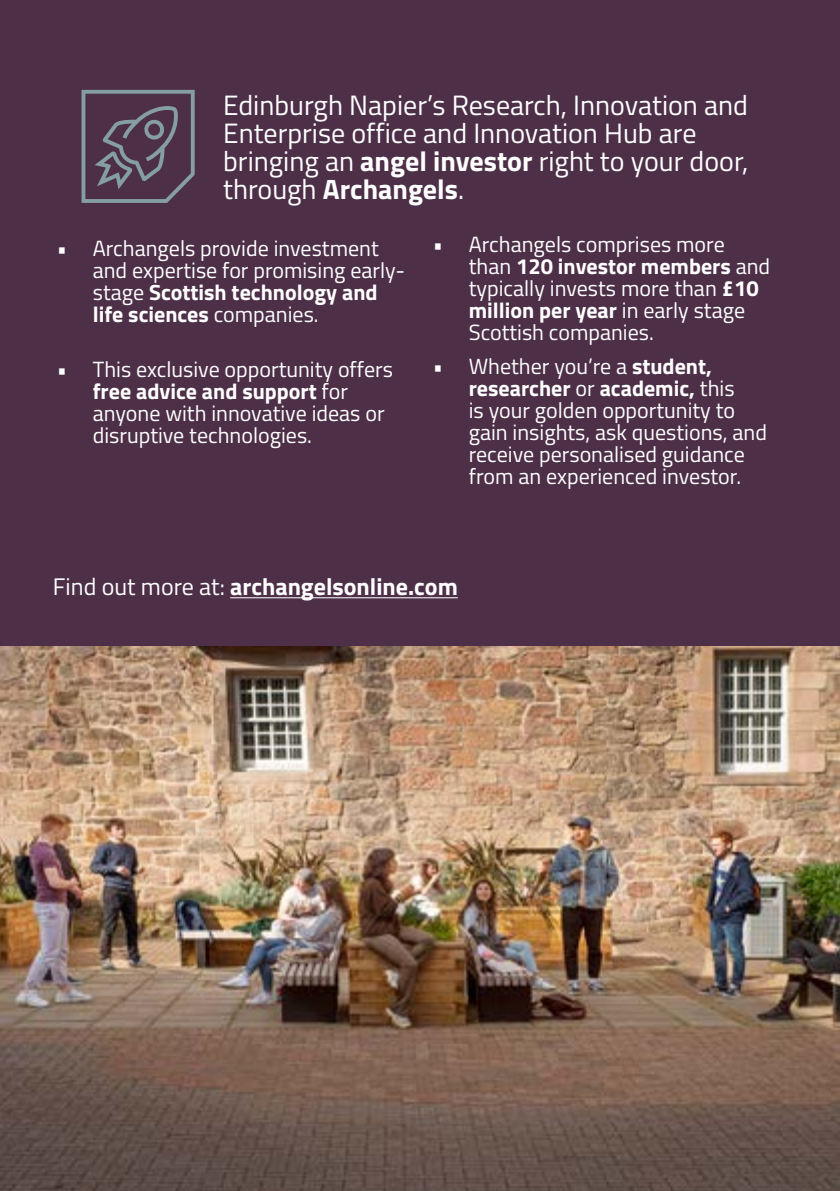
<style>
.page{position:relative;width:840px;height:1191px;background:#fff}
.page>*{position:absolute;margin:0;border:0;box-sizing:border-box;transform-origin:0 0}
.t1{font:28px/28px "Titillium";color:#fff}
.t2{font:700 24px "Titillium";color:#fff}
.t3{font:22px/22px "Titillium";color:#fff}
.s1{font-weight:700}
.s2{font-weight:400}
</style>
<div class="page">
<div style="left:0;top:0;width:839px;height:646px;background:#4d3048"></div>
<img style="left:0;top:646px;width:839px;height:545px">
<svg style="left:81px;top:90px;width:113px;height:113px"></svg>
<hr style="left:230px;top:597px;width:227px;height:1px;background:#fff">
<p class="t1" style="left:223px;top:90px;width:526px">Edinburgh Napier’s Research, Innovation and Enterprise office and Innovation Hub are bringing an <span class="s1">angel investor</span> right to your door, through <span class="s1">Archangels</span>.</p>
<p class="t3" style="left:93px;top:236px;width:314px;text-indent:-36px">• Archangels provide investment and expertise for promising early&shy;stage <span class="s1">Scottish technology and life sciences</span> companies.</p>
<p class="t3" style="left:93px;top:357px;width:301px;text-indent:-36px">• This exclusive opportunity offers <span class="s1">free advice and support</span> for anyone with innovative ideas or disruptive technologies.</p>
<p class="t3" style="left:468px;top:232px;width:303px;text-indent:-36px">• Archangels comprises more than <span class="s1">120 investor members</span> and typically invests more than <span class="s1">£10 million per year</span> in early stage<br>Scottish companies.</p>
<p class="t3" style="left:468px;top:354px;width:299px;text-indent:-36px">• Whether you’re a <span class="s1">student, researcher</span> or <span class="s1">academic,</span> this<br>is your golden opportunity to gain insights, ask questions, and receive personalised guidance from an experienced investor.</p>
<p class="t2" style="left:53px;top:568px;width:406px"><span class="s2">Find out more at:</span> archangelsonline.com</p>
</div>
